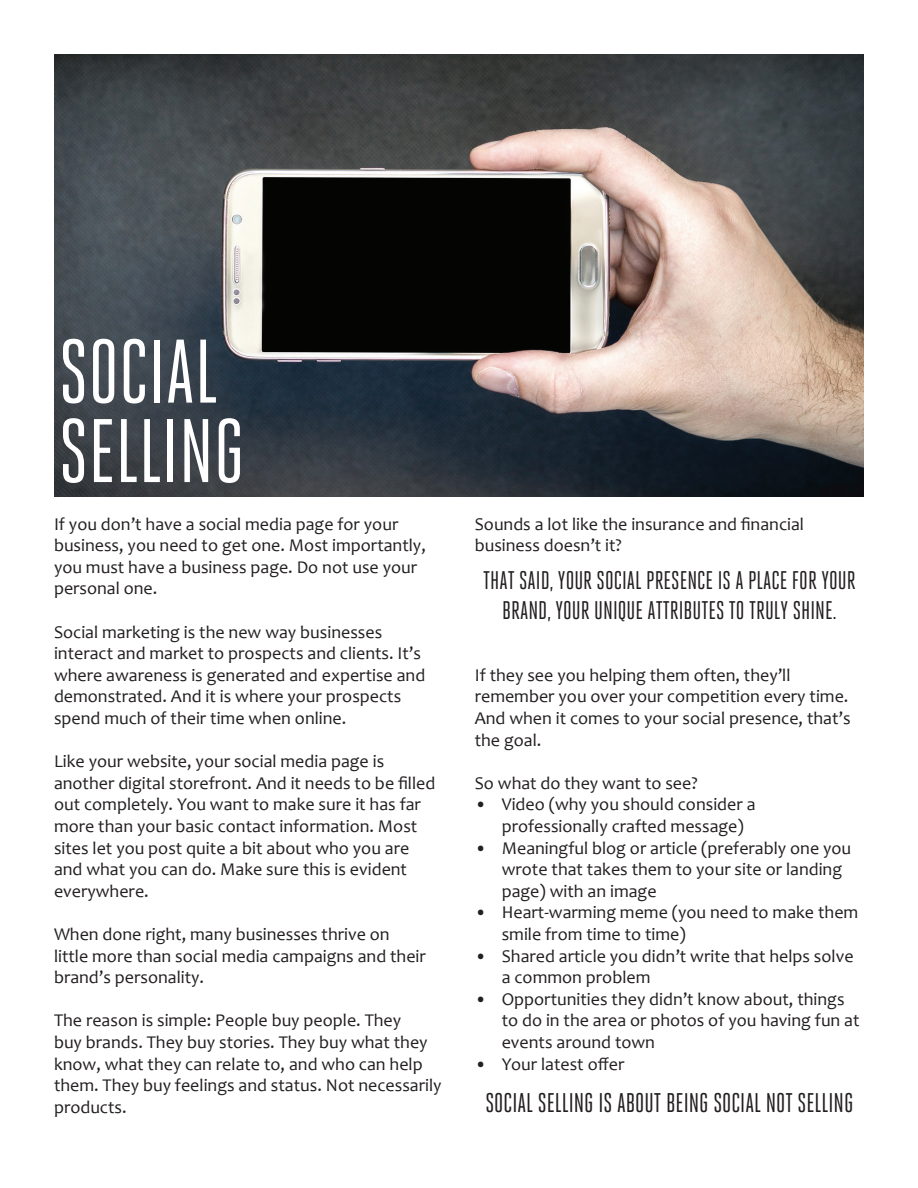
<style>
.page{position:relative;width:918px;height:1188px;background:#fff}
.page>*{position:absolute;margin:0;border:0;box-sizing:border-box;transform-origin:0 0}
.t1{font:90px/79.5px "Heroic Condensed";color:#fff}
.t2{font:27px "Heroic Condensed";color:#231f20}
.t3{font:25.5px/30.6px "Heroic Condensed";color:#231f20;text-align:center}
.t4{font:18px/21.6px "Candara";color:#231f20}
</style>
<div class="page">
<img style="left:54px;top:54px;width:810px;height:443px">
<h1 class="t1" style="left:59px;top:332px;width:187px">SOCIAL<br>SELLING</h1>
<p class="t4" style="left:54px;top:513px;width:373px">If you don’t have a social media page for your business, you need to get one. Most importantly, you must have a business page. Do not use your personal one.</p>
<p class="t4" style="left:54px;top:621px;width:373px">Social marketing is the new way businesses interact and market to prospects and clients. It’s where awareness is generated and expertise and demonstrated. And it is where your prospects spend much of their time when online.</p>
<p class="t4" style="left:54px;top:750px;width:383px">Like your website, your social media page is another digital storefront. And it needs to be filled out completely. You want to make sure it has far more than your basic contact information. Most sites let you post quite a bit about who you are and what you can do. Make sure this is evident everywhere.</p>
<p class="t4" style="left:54px;top:923px;width:373px">When done right, many businesses thrive on little more than social media campaigns and their brand’s personality.</p>
<p class="t4" style="left:54px;top:1010px;width:389px">The reason is simple: People buy people. They<br>buy brands. They buy stories. They buy what they know, what they can relate to, and who can help them. They buy feelings and status. Not necessarily products.</p>
<p class="t4" style="left:475px;top:513px;width:331px">Sounds a lot like the insurance and financial business doesn’t it?</p>
<h3 class="t3" style="left:483px;top:565px;width:374px">THAT SAID, YOUR SOCIAL PRESENCE IS A PLACE FOR YOUR<br>BRAND, YOUR UNIQUE ATTRIBUTES TO TRULY SHINE.</h3>
<p class="t4" style="left:475px;top:664px;width:377px">If they see you helping them often, they’ll remember you over your competition every time.<br>And when it comes to your social presence, that’s the goal.</p>
<p class="t4" style="left:475px;top:772px;width:225px">So what do they want to see?</p>
<p class="t4" style="left:502px;top:794px;width:255px;text-indent:-27px">• Video (why you should consider a professionally crafted message)</p>
<p class="t4" style="left:502px;top:837px;width:351px;text-indent:-27px">• Meaningful blog or article (preferably one you wrote that takes them to your site or landing page) with an image</p>
<p class="t4" style="left:502px;top:902px;width:358px;text-indent:-27px">• Heart-warming meme (you need to make them smile from time to time)</p>
<p class="t4" style="left:502px;top:945px;width:353px;text-indent:-27px">• Shared article you didn’t write that helps solve a common problem</p>
<p class="t4" style="left:502px;top:988px;width:359px;text-indent:-27px">• Opportunities they didn’t know about, things to do in the area or photos of you having fun at events around town</p>
<p class="t4" style="left:475px;top:1053px;width:151px">• Your latest offer</p>
<h2 class="t2" style="left:485px;top:1088px;width:370px">SOCIAL SELLING IS ABOUT BEING SOCIAL NOT SELLING</h2>
</div>
